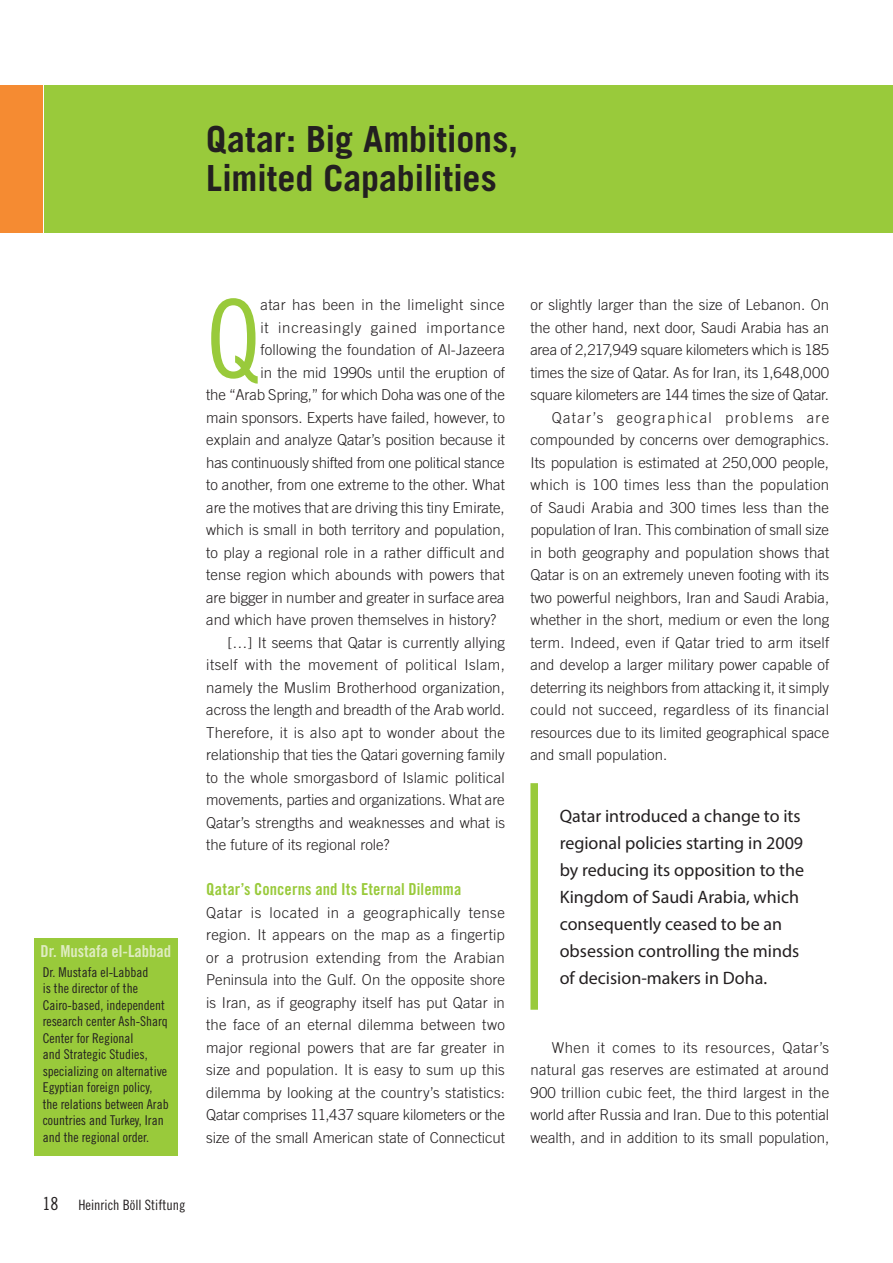
<style>
.page{position:relative;width:893px;height:1263px;background:#fff}
.page>*{position:absolute;margin:0;border:0;box-sizing:border-box;transform-origin:0 0}
.body_first_para{font:108.45px "Trade Gothic LT Std Cn 18";color:#99ca3b}
.head{font:700 36px/39px "Trade Gothic LT Std";letter-spacing:-.005em;color:#231f20}
.quote_text{font:18px/27px "Myriad Pro";color:#231f20}
.A_head{font:16.5px "Trade Gothic LT Std Bd Cn 20";letter-spacing:.005em;color:#99ca3b}
.author{font:16.5px "Trade Gothic LT Std Bd Cn 20";color:#dfecc1}
.body{font:300 15px/22.5px "Trade Gothic LT Std";color:#231f20;text-align:justify}
.body_no_indent{font:300 15px/22.5px "Trade Gothic LT Std";letter-spacing:-.01em;color:#231f20;text-align:justify}
.body_first_para-2{font:300 15px "Trade Gothic LT Std";color:#231f20}
.body_first_para-3{font:300 15px "Trade Gothic LT Std";letter-spacing:.025em;color:#231f20}
.body_first_para-4{font:300 15px "Trade Gothic LT Std";letter-spacing:.05em;color:#231f20}
.t1{font:14.25px "Trade Gothic LT Std Cn 18";color:#231f20}
.about_author{font:13.5px/16.5px "Trade Gothic LT Std Cn 18";color:#231f20}
.s1{font-size:18px}
</style>
<div class="page">
<div style="left:0;top:85px;width:43px;height:147px;background:#f58b32"></div>
<div style="left:45px;top:85px;width:848px;height:147px;background:#99ca3b"></div>
<div style="left:34px;top:938px;width:144px;height:218px;background:#99ca3b"></div>
<div style="left:530px;top:783px;width:8px;height:227px;background:#99ca3b"></div>
<p class="head" style="left:206px;top:119px;width:313px">Qatar: Big Ambitions,<br>Limited Capabilities</p>
<p class="author" style="left:41px;top:940px;width:132px">Dr. Mustafa el-Labbad</p>
<p class="about_author" style="left:43px;top:963px;width:127px">Dr. Mustafa el-Labbad<br>is the director of the<br>Cairo-based, independent research center Ash-Sharq<br>Center for Regional<br>and Strategic Studies, specializing on alternative<br>Egyptian foreign policy, the relations between Arab countries and Turkey, Iran and the regional order.</p>
<p class="t1" style="left:43px;top:1196px;width:144px"><span class="s1">18</span> Heinrich Böll Stiftung</p>
<p class="body_first_para" style="left:206px;top:275px;width:56px">Q</p>
<p class="body_first_para-3" style="left:260px;top:296px;width:246px">atar has been in the limelight since</p>
<p class="body_first_para-4" style="left:260px;top:318px;width:246px">it increasingly gained importance</p>
<p class="body_first_para-2" style="left:260px;top:341px;width:246px">following the foundation of Al-Jazeera</p>
<p class="body_first_para-2" style="left:260px;top:363px;width:246px">in the mid 1990s until the eruption of</p>
<p class="body_first_para-2" style="left:206px;top:386px;width:300px">the “Arab Spring,” for which Doha was one of the</p>
<p class="body_first_para-2" style="left:206px;top:408px;width:300px">main sponsors. Experts have failed, however, to</p>
<p class="body_first_para-2" style="left:206px;top:431px;width:300px">explain and analyze Qatar’s position because it</p>
<p class="body_first_para-2" style="left:206px;top:453px;width:300px">has continuously shifted from one political stance</p>
<p class="body_first_para-2" style="left:206px;top:476px;width:300px">to another, from one extreme to the other. What</p>
<p class="body_first_para-2" style="left:206px;top:498px;width:300px">are the motives that are driving this tiny Emirate,</p>
<p class="body_first_para-2" style="left:206px;top:521px;width:300px">which is small in both territory and population,</p>
<p class="body_first_para-2" style="left:206px;top:543px;width:300px">to play a regional role in a rather difficult and</p>
<p class="body_first_para-2" style="left:206px;top:566px;width:300px">tense region which abounds with powers that</p>
<p class="body_first_para-2" style="left:206px;top:588px;width:300px">are bigger in number and greater in surface area</p>
<p class="body_first_para-2" style="left:206px;top:611px;width:292px">and which have proven themselves in history?</p>
<p class="body" style="left:206px;top:631px;width:300px;text-indent:21px">[…] It seems that Qatar is currently allying itself with the movement of political Islam, namely the Muslim Brotherhood organization, across the length and breadth of the Arab world.<br>Therefore, it is also apt to wonder about the relationship that ties the Qatari governing family to the whole smorgasbord of Islamic political movements, parties and organizations. What are Qatar’s strengths and weaknesses and what is the future of its regional role?</p>
<p class="A_head" style="left:206px;top:879px;width:257px">Qatar’s Concerns and Its Eternal Dilemma</p>
<p class="body_no_indent" style="left:206px;top:901px;width:300px">Qatar is located in a geographically tense region. It appears on the map as a fingertip or a protrusion extending from the Arabian Peninsula into the Gulf. On the opposite shore is Iran, as if geography itself has put Qatar in the face of an eternal dilemma between two major regional powers that are far greater in size and population. It is easy to sum up this dilemma by looking at the country’s statistics:<br>Qatar comprises 11,437 square kilometers or the size of the small American state of Connecticut</p>
<p class="body_no_indent" style="left:530px;top:293px;width:300px">or slightly larger than the size of Lebanon. On the other hand, next door, Saudi Arabia has an area of 2,217,949 square kilometers which is 185 times the size of Qatar. As for Iran, its 1,648,000 square kilometers are 144 times the size of Qatar.</p>
<p class="body" style="left:530px;top:406px;width:300px;text-indent:21px">Qatar’s geographical problems are compounded by concerns over demographics.<br>Its population is estimated at 250,000 people, which is 100 times less than the population of Saudi Arabia and 300 times less than the population of Iran. This combination of small size in both geography and population shows that Qatar is on an extremely uneven footing with its two powerful neighbors, Iran and Saudi Arabia, whether in the short, medium or even the long term. Indeed, even if Qatar tried to arm itself and develop a larger military power capable of deterring its neighbors from attacking it, it simply could not succeed, regardless of its financial resources due to its limited geographical space and small population.</p>
<p class="quote_text" style="left:560px;top:802px;width:246px">Qatar introduced a change to its regional policies starting in 2009 by reducing its opposition to the<br>Kingdom of Saudi Arabia, which consequently ceased to be an obsession controlling the minds of decision-makers in Doha.</p>
<p class="body" style="left:530px;top:1036px;width:300px;text-indent:21px">When it comes to its resources, Qatar’s natural gas reserves are estimated at around 900 trillion cubic feet, the third largest in the world after Russia and Iran. Due to this potential wealth, and in addition to its small population,</p>
</div>
